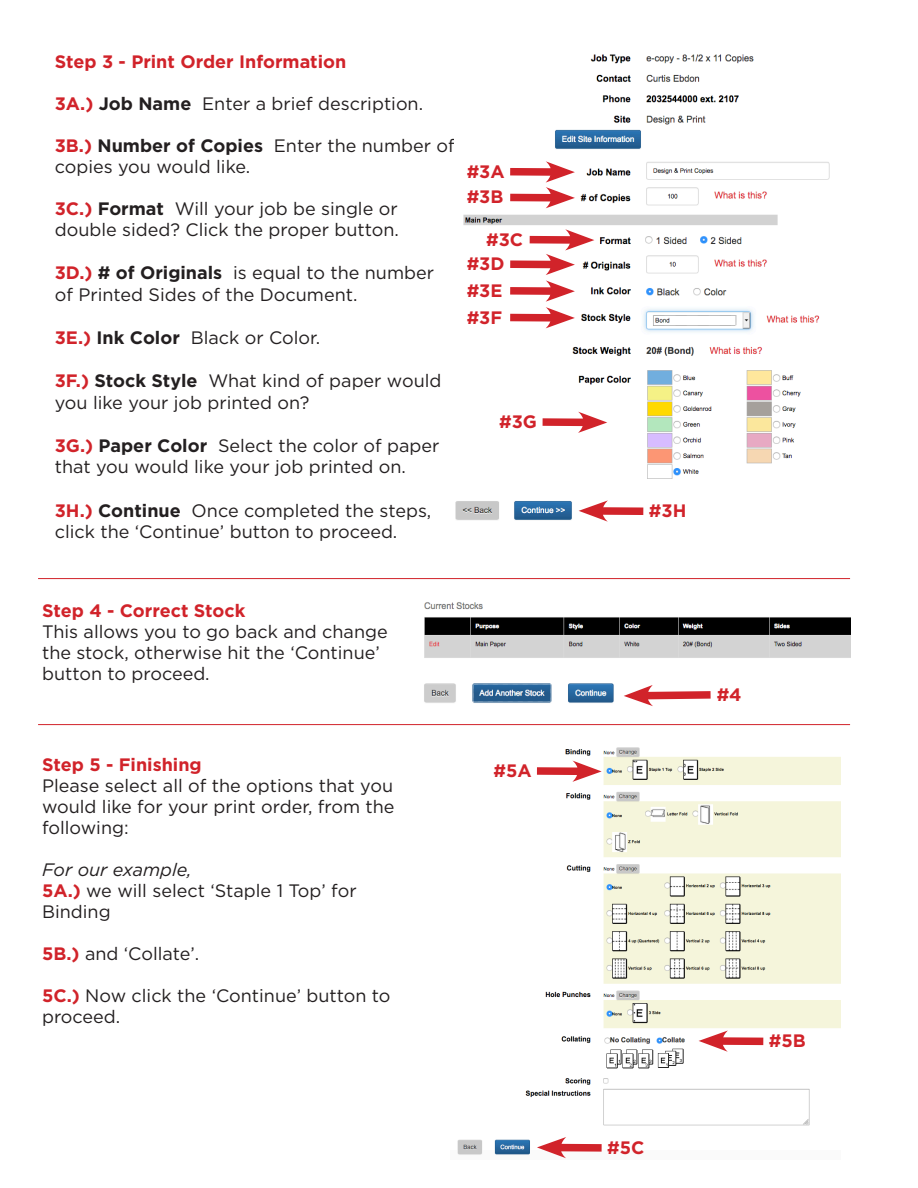
<style>
.page{position:relative;width:918px;height:1188px;background:#fff}
.page>*{position:absolute;margin:0;border:0;box-sizing:border-box;transform-origin:0 0}
.t1{font:18px/21px "Gotham";color:#231f20}
.t2{font:700 18px "Gotham";color:#d1232a}
.t3{font:italic 18px "Gotham";color:#231f20}
.s1{font-weight:700;color:#d1232a}
.s2{font-weight:700}
</style>
<div class="page">
<img style="left:457px;top:747px;width:383px;height:412px">
<img style="left:455px;top:54px;width:375px;height:466px">
<img style="left:424px;top:602px;width:426px;height:101px">
<div style="left:716px;top:1037px;width:47px;height:8px;background:#d1232a"></div>
<svg style="left:699px;top:1030px;width:29px;height:22px"></svg>
<svg style="left:624px;top:685px;width:94px;height:21px"></svg>
<hr style="left:38px;top:578px;width:812px;height:1px;background:#d1232a">
<hr style="left:38px;top:724px;width:812px;height:1px;background:#d1232a">
<div style="left:537px;top:767px;width:48px;height:8px;background:#d1232a"></div>
<svg style="left:572px;top:761px;width:30px;height:21px"></svg>
<div style="left:554px;top:1144px;width:48px;height:8px;background:#d1232a"></div>
<svg style="left:537px;top:1137px;width:29px;height:21px"></svg>
<div style="left:510px;top:168px;width:48px;height:8px;background:#d1232a"></div>
<div style="left:596px;top:507px;width:47px;height:8px;background:#d1232a"></div>
<svg style="left:579px;top:500px;width:29px;height:22px"></svg>
<div style="left:510px;top:194px;width:48px;height:8px;background:#d1232a"></div>
<svg style="left:546px;top:161px;width:29px;height:47px"></svg>
<div style="left:530px;top:236px;width:47px;height:8px;background:#d1232a"></div>
<div style="left:510px;top:260px;width:48px;height:8px;background:#d1232a"></div>
<div style="left:510px;top:287px;width:48px;height:8px;background:#d1232a"></div>
<div style="left:510px;top:314px;width:48px;height:8px;background:#d1232a"></div>
<svg style="left:546px;top:229px;width:48px;height:99px"></svg>
<div style="left:543px;top:418px;width:47px;height:8px;background:#d1232a"></div>
<svg style="left:578px;top:412px;width:29px;height:21px"></svg>
<p class="t2" style="left:55px;top:50px;width:293px">Step 3 - Print Order Information</p>
<p class="t1" style="left:55px;top:93px;width:370px"><span class="s1">3A.)</span> <span class="s2">Job Name</span> Enter a brief description.</p>
<p class="t1" style="left:55px;top:135px;width:401px"><span class="s1">3B.)</span> <span class="s2">Number of Copies</span> Enter the number of copies you would like.</p>
<p class="t1" style="left:55px;top:198px;width:346px"><span class="s1">3C.)</span> <span class="s2">Format</span> Will your job be single or double sided? Click the proper button.</p>
<p class="t1" style="left:55px;top:261px;width:381px;line-height:21.6px"><span class="s1">3D.)</span> <span class="s2"># of Originals</span> is equal to the number of Printed Sides of the Document.</p>
<p class="t1" style="left:55px;top:327px;width:267px"><span class="s1">3E.)</span> <span class="s2">Ink Color</span> Black or Color.</p>
<p class="t1" style="left:55px;top:369px;width:388px;line-height:21.6px"><span class="s1">3F.)</span> <span class="s2">Stock Style</span> What kind of paper would you like your job printed on?</p>
<p class="t1" style="left:55px;top:434px;width:386px;line-height:21.6px"><span class="s1">3G.)</span> <span class="s2">Paper Color</span> Select the color of paper that you would like your job printed on.</p>
<p class="t1" style="left:55px;top:499px;width:378px;line-height:21.6px"><span class="s1">3H.)</span> <span class="s2">Continue</span> Once completed the steps, click the ‘Continue’ button to proceed.</p>
<p class="t2" style="left:467px;top:159px;width:39px">#3A</p>
<p class="t2" style="left:467px;top:185px;width:38px">#3B</p>
<p class="t2" style="left:486px;top:227px;width:39px">#3C</p>
<p class="t2" style="left:467px;top:252px;width:39px">#3D</p>
<p class="t2" style="left:467px;top:279px;width:37px">#3E</p>
<p class="t2" style="left:467px;top:305px;width:37px">#3F</p>
<p class="t2" style="left:499px;top:410px;width:39px">#3G</p>
<p class="t2" style="left:42px;top:599px;width:205px">Step 4 - Correct Stock</p>
<p class="t1" style="left:42px;top:621px;width:347px">This allows you to go back and change the stock, otherwise hit the ‘Continue’ button to proceed.</p>
<p class="t2" style="left:42px;top:752px;width:161px">Step 5 - Finishing</p>
<p class="t2" style="left:493px;top:759px;width:40px">#5A</p>
<p class="t1" style="left:42px;top:775px;width:354px;text-align:justify">Please select all of the options that you would like for your print order, from the following:</p>
<p class="t3" style="left:42px;top:858px;width:151px">For our example,</p>
<p class="t1" style="left:42px;top:880px;width:316px"><span class="s1">5A.)</span> we will select ‘Staple 1 Top’ for<br>Binding</p>
<p class="t1" style="left:42px;top:943px;width:159px"><span class="s1">5B.)</span> and ‘Collate’.</p>
<p class="t1" style="left:42px;top:985px;width:350px"><span class="s1">5C.)</span> Now click the ‘Continue’ button to proceed.</p>
<p class="t2" style="left:649px;top:499px;width:39px">#3H</p>
<p class="t2" style="left:717px;top:683px;width:27px">#4</p>
<p class="t2" style="left:607px;top:1136px;width:39px">#5C</p>
<p class="t2" style="left:769px;top:1029px;width:38px">#5B</p>
</div>
